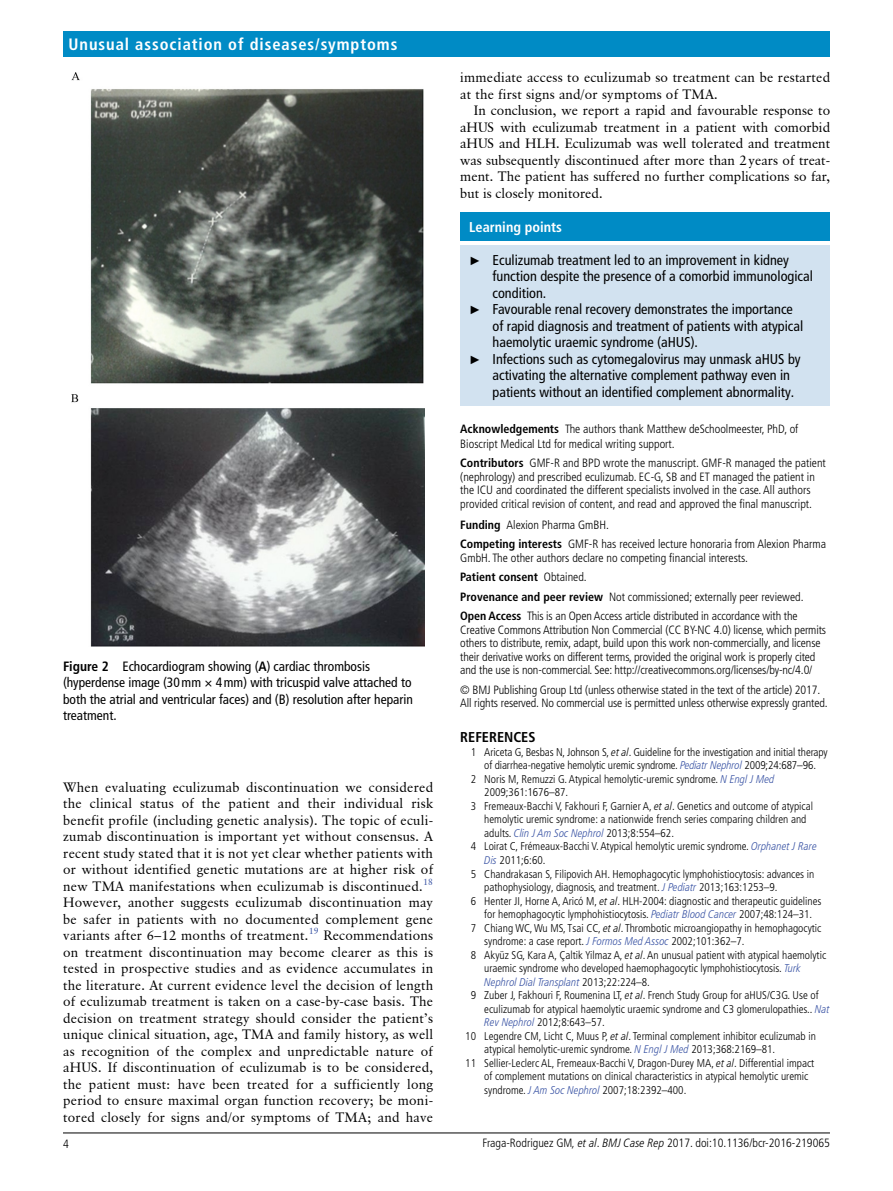
<style>
.page{position:relative;width:893px;height:1191px;background:#fff}
.page>*{position:absolute;margin:0;border:0;box-sizing:border-box;transform-origin:0 0}
.t1{font:700 condensed 16.5px "Frutiger LT Pro";letter-spacing:.055em;color:#fff}
.t2{font:condensed 14.25px "Frutiger LT Pro";color:#000}
.t3{font:700 condensed 14.25px "Frutiger LT Pro";color:#fff}
.jrnlRefHead{font:700 condensed 14.25px "Frutiger LT Std";color:#000}
.TXI{font:13.5px/16.5px "Classical Garamond BT";letter-spacing:.015em;color:#000;text-align:justify}
.jrnlFigCaption{font:condensed 13.5px/16.5px "Frutiger LT Pro";color:#000}
.jrnlLicense{font:300 condensed 12px/13.5px "Frutiger LT Pro";letter-spacing:-.01em;color:#000}
.jrnlConFN{font:300 condensed 12px/13.5px "Frutiger LT Pro";color:#000}
.jrnlCopyrightStmt{font:300 condensed 12px/13.5px "Frutiger LT Pro";letter-spacing:-.01em;color:#000}
.jrnlConfFN{font:300 condensed 12px/13.5px "Frutiger LT Pro";color:#000}
.jrnlAckGroup{font:300 condensed 12px/15px "Frutiger LT Pro";color:#000}
.jrnlPeerReviewFN{font:300 condensed 12px "Frutiger LT Pro";color:#000}
.jrnlFundGroup{font:300 condensed 12px "Frutiger LT Pro";color:#000}
.jrnlPatientFN{font:700 condensed 12px "Frutiger LT Pro";color:#000}
.jrnlRefText{font:300 condensed 11.25px/13.5px "Frutiger LT Pro";color:#000}
.TXI-2{font:9px "Classical Garamond BT";color:#3953a4}
.s1{font-weight:700}
.s2{font-family:"Arial";font-stretch:normal;font-size:12px}
.s3{font-weight:300}
.s4{font-style:italic}
.s5{font-style:italic;color:#3953a4}
</style>
<div class="page">
<hr style="left:63px;top:1132px;width:767px;height:1px;background:#000">
<div style="left:63px;top:31px;width:767px;height:25px;background:#008bc5"></div>
<div style="left:460px;top:212px;width:370px;height:29px;background:#008bc5"></div>
<div style="left:460px;top:245px;width:370px;height:160px;background:#d2e2f0"></div>
<img style="left:72px;top:72px;width:352px;height:575px">
<h1 class="t1" style="left:69px;top:34px;width:330px">Unusual association of diseases/symptoms</h1>
<p class="jrnlFigCaption" style="left:63px;top:658px;width:351px"><span class="s1">Figure 2</span> Echocardiogram showing (<span class="s1">A</span>) cardiac thrombosis (hyperdense image (30mm × 4mm) with tricuspid valve attached to both the atrial and ventricular faces) and (B) resolution after heparin treatment.</p>
<p class="TXI" style="left:63px;top:778px;width:371px">When evaluating eculizumab discontinuation we considered the clinical status of the patient and their individual risk benefit profile (including genetic analysis). The topic of eculi&shy;zumab discontinuation is important yet without consensus. A recent study stated that it is not yet clear whether patients with or without identified genetic mutations are at higher risk of new TMA manifestations when eculizumab is discontinued.</p>
<p class="TXI-2" style="left:423px;top:876px;width:12px">18</p>
<p class="TXI" style="left:63px;top:894px;width:371px">However, another suggests eculizumab discontinuation may be safer in patients with no documented complement gene variants after 6–12 months of treatment.</p>
<p class="TXI-2" style="left:309px;top:925px;width:12px">19</p>
<p class="TXI" style="left:63px;top:927px;width:371px;text-indent:260px">Recommendations on treatment discontinuation may become clearer as this is tested in prospective studies and as evidence accumulates in the literature. At current evidence level the decision of length of eculizumab treatment is taken on a case-by-case basis. The decision on treatment strategy should consider the patient’s unique clinical situation, age, TMA and family history, as well as recognition of the complex and unpredictable nature of aHUS. If discontinuation of eculizumab is to be considered, the patient must: have been treated for a sufficiently long period to ensure maximal organ function recovery; be moni&shy;tored closely for signs and/or symptoms of TMA; and have</p>
<p class="TXI" style="left:460px;top:69px;width:371px">immediate access to eculizumab so treatment can be restarted at the first signs and/or symptoms of TMA.</p>
<p class="TXI" style="left:460px;top:102px;width:371px;text-indent:14px">In conclusion, we report a rapid and favourable response to aHUS with eculizumab treatment in a patient with comorbid aHUS and HLH. Eculizumab was well tolerated and treatment was subsequently discontinued after more than 2years of treat&shy;ment. The patient has suffered no further complications so far, but is closely monitored.</p>
<p class="t3" style="left:469px;top:218px;width:94px">Learning points</p>
<p class="t2" style="left:469px;top:251px;width:321px"><span class="s2">►</span> Eculizumab treatment led to an improvement in kidney</p>
<p class="t2" style="left:493px;top:268px;width:322px">function despite the presence of a comorbid immunological</p>
<p class="t2" style="left:493px;top:284px;width:55px">condition.</p>
<p class="t2" style="left:469px;top:301px;width:325px"><span class="s2">►</span> Favourable renal recovery demonstrates the importance</p>
<p class="t2" style="left:493px;top:317px;width:312px">of rapid diagnosis and treatment of patients with atypical</p>
<p class="t2" style="left:493px;top:334px;width:207px">haemolytic uraemic syndrome (aHUS).</p>
<p class="t2" style="left:469px;top:350px;width:333px"><span class="s2">►</span> Infections such as cytomegalovirus may unmask aHUS by</p>
<p class="t2" style="left:493px;top:367px;width:299px">activating the alternative complement pathway even in</p>
<p class="t2" style="left:493px;top:383px;width:303px">patients without an identified complement abnormality.</p>
<p class="jrnlAckGroup" style="left:460px;top:421px;width:340px"><span class="s1">Acknowledgements</span> The authors thank Matthew deSchoolmeester, PhD, of<br>Bioscript Medical Ltd for medical writing support.</p>
<p class="jrnlConFN" style="left:460px;top:456px;width:367px"><span class="s1">Contributors</span> GMF-R and BPD wrote the manuscript. GMF-R managed the patient (nephrology) and prescribed eculizumab. EC-G, SB and ET managed the patient in the ICU and coordinated the different specialists involved in the case. All authors provided critical revision of content, and read and approved the final manuscript.</p>
<p class="jrnlFundGroup" style="left:460px;top:517px;width:150px"><span class="s1">Funding</span> Alexion Pharma GmBH.</p>
<p class="jrnlConfFN" style="left:460px;top:537px;width:367px"><span class="s1">Competing interests</span> GMF-R has received lecture honoraria from Alexion Pharma<br>GmbH. The other authors declare no competing financial interests.</p>
<p class="jrnlPatientFN" style="left:460px;top:570px;width:128px">Patient consent <span class="s3">Obtained.</span></p>
<p class="jrnlPeerReviewFN" style="left:460px;top:589px;width:345px"><span class="s1">Provenance and peer review</span> Not commissioned; externally peer reviewed.</p>
<p class="jrnlLicense" style="left:460px;top:609px;width:367px"><span class="s1">Open Access</span> This is an Open Access article distributed in accordance with the Creative Commons Attribution Non Commercial (CC BY-NC 4.0) license, which permits others to distribute, remix, adapt, build upon this work non-commercially, and license their derivative works on different terms, provided the original work is properly cited and the use is non-commercial. See: http://creativecommons.org/licenses/by-nc/4.0/</p>
<p class="jrnlCopyrightStmt" style="left:460px;top:683px;width:369px">© BMJ Publishing Group Ltd (unless otherwise stated in the text of the article) 2017.<br>All rights reserved. No commercial use is permitted unless otherwise expressly granted.</p>
<p class="jrnlRefHead" style="left:460px;top:729px;width:77px">REFERENCES</p>
<p class="jrnlRefText" style="left:471px;top:745px;width:358px;text-align:center">1 Ariceta G, Besbas N, Johnson S, <span class="s4">et al</span>. Guideline for the investigation and initial therapy of diarrhea-negative hemolytic uremic syndrome. <span class="s5">Pediatr Nephrol</span> 2009;24:687–96.</p>
<p class="jrnlRefText" style="left:484px;top:772px;width:292px;text-indent:-14px">2 Noris M, Remuzzi G. Atypical hemolytic-uremic syndrome. <span class="s5">N Engl J Med<br></span>2009;361:1676–87.</p>
<p class="jrnlRefText" style="left:484px;top:799px;width:330px;text-indent:-14px">3 Fremeaux-Bacchi V, Fakhouri F, Garnier A, <span class="s4">et al</span>. Genetics and outcome of atypical hemolytic uremic syndrome: a nationwide french series comparing children and adults. <span class="s5">Clin J Am Soc Nephrol</span> 2013;8:554–62.</p>
<p class="jrnlRefText" style="left:484px;top:840px;width:334px;text-indent:-14px">4 Loirat C, Frémeaux-Bacchi V. Atypical hemolytic uremic syndrome. <span class="s5">Orphanet J Rare<br>Dis</span> 2011;6:60.</p>
<p class="jrnlRefText" style="left:484px;top:867px;width:332px;text-indent:-14px">5 Chandrakasan S, Filipovich AH. Hemophagocytic lymphohistiocytosis: advances in pathophysiology, diagnosis, and treatment. <span class="s5">J Pediatr</span> 2013;163:1253–9.</p>
<p class="jrnlRefText" style="left:471px;top:894px;width:352px;text-align:center">6 Henter JI, Horne A, Aricó M, <span class="s4">et al</span>. HLH-2004: diagnostic and therapeutic guidelines for hemophagocytic lymphohistiocytosis. <span class="s5">Pediatr Blood Cancer</span> 2007;48:124–31.</p>
<p class="jrnlRefText" style="left:484px;top:921px;width:339px;text-indent:-14px">7 Chiang WC, Wu MS, Tsai CC, <span class="s4">et al</span>. Thrombotic microangiopathy in hemophagocytic syndrome: a case report. <span class="s5">J Formos Med Assoc</span> 2002;101:362–7.</p>
<p class="jrnlRefText" style="left:484px;top:948px;width:343px;text-indent:-14px">8 Akyüz SG, Kara A, Çaltik Yilmaz A, <span class="s4">et al</span>. An unusual patient with atypical haemolytic uraemic syndrome who developed haemophagocytic lymphohistiocytosis. <span class="s5">Turk<br>Nephrol Dial Transplant</span> 2013;22:224–8.</p>
<p class="jrnlRefText" style="left:484px;top:988px;width:347px;text-indent:-14px">9 Zuber J, Fakhouri F, Roumenina LT, <span class="s4">et al</span>. French Study Group for aHUS/C3G. Use of eculizumab for atypical haemolytic uraemic syndrome and C3 glomerulopathies.. <span class="s5">Nat<br>Rev Nephrol</span> 2012;8:643–57.</p>
<p class="jrnlRefText" style="left:484px;top:1029px;width:333px;text-indent:-19px">10 Legendre CM, Licht C, Muus P, <span class="s4">et al</span>. Terminal complement inhibitor eculizumab in atypical hemolytic-uremic syndrome. <span class="s5">N Engl J Med</span> 2013;368:2169–81.</p>
<p class="jrnlRefText" style="left:484px;top:1056px;width:332px;text-indent:-19px">11 Sellier-Leclerc AL, Fremeaux-Bacchi V, Dragon-Durey MA, <span class="s4">et al</span>. Differential impact of complement mutations on clinical characteristics in atypical hemolytic uremic syndrome. <span class="s5">J Am Soc Nephrol</span> 2007;18:2392–400.</p>
<p class="jrnlLicense" style="left:63px;top:1136px;width:7px">4</p>
<p class="jrnlLicense" style="left:483px;top:1136px;width:349px">Fraga-Rodriguez GM<span class="s4">, et al</span>. <span class="s4">BMJ Case Rep</span> 2017. doi:10.1136/bcr-2016-219065</p>
</div>
